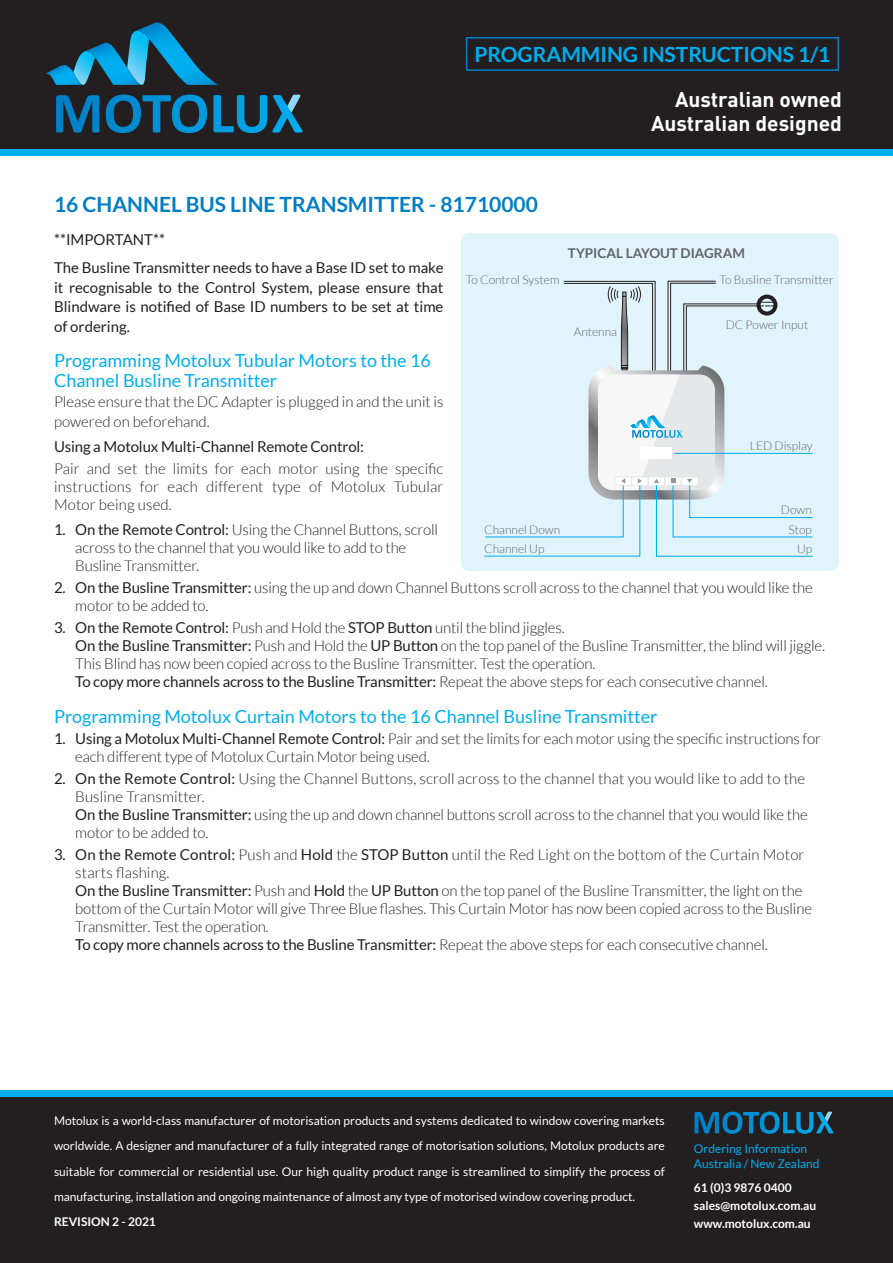
<style>
.page{position:relative;width:893px;height:1263px;background:#fff}
.page>*{position:absolute;margin:0;border:0;box-sizing:border-box;transform-origin:0 0}
.t1{font:700 21px "Lato";color:#007ec5}
.t2{font:700 21px/24px "DIN";color:#fff;text-align:right}
.t3{font:700 21px "Lato";color:#00aeef}
.t4{font:18px/19.5px "Lato";color:#00aeef}
.t5{font:300 15px/18px "Lato";letter-spacing:-.01em;color:#231f20}
.t6{font:15px/19.5px "Lato";color:#231f20}
.t7{font:700 13.5px "Lato";color:#636366}
.t8{font:12px/25.5px "Lato";color:#fff;text-align:justify}
.t9{font:300 12px/19px "Lato";color:#636366}
.t10{font:700 12px/18px "Lato";color:#fff}
.t11{font:12px/15px "Lato";color:#00aeef}
.s1{font-weight:400}
</style>
<div class="page">
<div style="left:460px;top:233px;width:379px;height:338px;background:#e1f4fc;border-radius:9px"></div>
<div style="left:0;top:1097px;width:893px;height:166px;background:#231f20"></div>
<div style="left:0;top:0;width:893px;height:149px;background:#231f20"></div>
<div style="left:0;top:1090px;width:893px;height:7px;background:#00aeef"></div>
<div style="left:0;top:149px;width:893px;height:7px;background:#00aeef"></div>
<svg style="left:46px;top:22px;width:257px;height:111px"></svg>
<svg style="left:722px;top:1111px;width:111px;height:23px"></svg>
<div style="left:466px;top:37px;width:373px;height:34px;border:2px solid #007ec5"></div>
<svg style="left:484px;top:281px;width:329px;height:276px"></svg>
<h1 class="t3" style="left:474px;top:43px;width:358px">PROGRAMMING INSTRUCTIONS 1/1</h1>
<h1 class="t2" style="left:651px;top:86px;width:192px">Australian owned<br>Australian designed</h1>
<h1 class="t1" style="left:54px;top:192px;width:485px">16 CHANNEL BUS LINE TRANSMITTER - 81710000</h1>
<p class="t6" style="left:54px;top:225px;width:391px;line-height:28px">**IMPORTANT**<br>The Busline Transmitter needs to have a Base ID set to make</p>
<p class="t6" style="left:54px;top:277px;width:391px;text-align:justify">it recognisable to the Control System, please ensure that Blindware is notified of Base ID numbers to be set at time of ordering.</p>
<p class="t7" style="left:568px;top:245px;width:178px">TYPICAL LAYOUT DIAGRAM</p>
<p class="t9" style="left:466px;top:271px;width:95px">To Control System</p>
<p class="t9" style="left:719px;top:271px;width:116px">To Busline Transmitter</p>
<p class="t9" style="left:726px;top:316px;width:84px">DC Power Input</p>
<p class="t9" style="left:574px;top:322px;width:45px">Antenna</p>
<p class="t4" style="left:54px;top:351px;width:379px">Programming Motolux Tubular Motors to the 16<br>Channel Busline Transmitter</p>
<p class="t5" style="left:54px;top:392px;width:391px;line-height:19.5px">Please ensure that the DC Adapter is plugged in and the unit is powered on beforehand.</p>
<p class="t6" style="left:54px;top:436px;width:312px">Using a Motolux Multi-Channel Remote Control:</p>
<p class="t5" style="left:54px;top:460px;width:391px;text-align:justify">Pair and set the limits for each motor using the specific instructions for each different type of Motolux Tubular Motor being used.</p>
<p class="t9" style="left:750px;top:436px;width:64px">LED Display</p>
<p class="t9" style="left:781px;top:501px;width:32px">Down</p>
<p class="t5" style="left:75px;top:520px;width:364px;text-indent:-21px"><span class="s1">1. On the Remote Control:</span> Using the Channel Buttons, scroll across to the channel that you would like to add to the<br>Busline Transmitter.</p>
<p class="t5" style="left:75px;top:579px;width:739px;text-indent:-21px"><span class="s1">2. On the Busline Transmitter:</span> using the up and down Channel Buttons scroll across to the channel that you would like the motor to be added to.</p>
<p class="t5" style="left:75px;top:619px;width:751px;text-indent:-21px"><span class="s1">3. On the Remote Control:</span> Push and Hold the <span class="s1">STOP Button</span> until the blind jiggles.<br><span class="s1">On the Busline Transmitter:</span> Push and Hold the <span class="s1">UP Button</span> on the top panel of the Busline Transmitter, the blind will jiggle.<br>This Blind has now been copied across to the Busline Transmitter. Test the operation.<br><span class="s1">To copy more channels across to the Busline Transmitter:</span> Repeat the above steps for each consecutive channel.</p>
<p class="t9" style="left:484px;top:520px;width:77px">Channel Down<br>Channel Up</p>
<p class="t9" style="left:789px;top:520px;width:25px">Stop</p>
<p class="t9" style="left:797px;top:539px;width:17px">Up</p>
<p class="t4" style="left:54px;top:707px;width:605px">Programming Motolux Curtain Motors to the 16 Channel Busline Transmitter</p>
<p class="t5" style="left:75px;top:729px;width:747px;text-indent:-21px"><span class="s1">1. Using a Motolux Multi-Channel Remote Control:</span> Pair and set the limits for each motor using the specific instructions for each different type of Motolux Curtain Motor being used.</p>
<p class="t5" style="left:75px;top:770px;width:734px;text-indent:-21px"><span class="s1">2. On the Remote Control:</span> Using the Channel Buttons, scroll across to the channel that you would like to add to the Busline Transmitter.<br><span class="s1">On the Busline Transmitter:</span> using the up and down channel buttons scroll across to the channel that you would like the motor to be added to.</p>
<p class="t5" style="left:75px;top:846px;width:738px;text-indent:-21px"><span class="s1">3. On the Remote Control:</span> Push and <span class="s1">Hold</span> the <span class="s1">STOP Button</span> until the Red Light on the bottom of the Curtain Motor starts flashing.<br><span class="s1">On the Busline Transmitter:</span> Push and <span class="s1">Hold</span> the <span class="s1">UP Button</span> on the top panel of the Busline Transmitter, the light on the bottom of the Curtain Motor will give Three Blue flashes. This Curtain Motor has now been copied across to the Busline Transmitter. Test the operation.<br><span class="s1">To copy more channels across to the Busline Transmitter:</span> Repeat the above steps for each consecutive channel.</p>
<p class="t8" style="left:54px;top:1107px;width:612px">Motolux is a world-class manufacturer of motorisation products and systems dedicated to window covering markets worldwide. A designer and manufacturer of a fully integrated range of motorisation solutions, Motolux products are suitable for commercial or residential use. Our high quality product range is streamlined to simplify the process of manufacturing, installation and ongoing maintenance of almost any type of motorised window covering product.</p>
<p class="t10" style="left:54px;top:1212px;width:103px">REVISION 2 - 2021</p>
<p class="t11" style="left:694px;top:1141px;width:127px">Ordering Information<br>Australia / New Zealand</p>
<p class="t10" style="left:694px;top:1178px;width:124px">61 (0)3 9876 0400 sales@motolux.com.au www.motolux.com.au</p>
</div>
